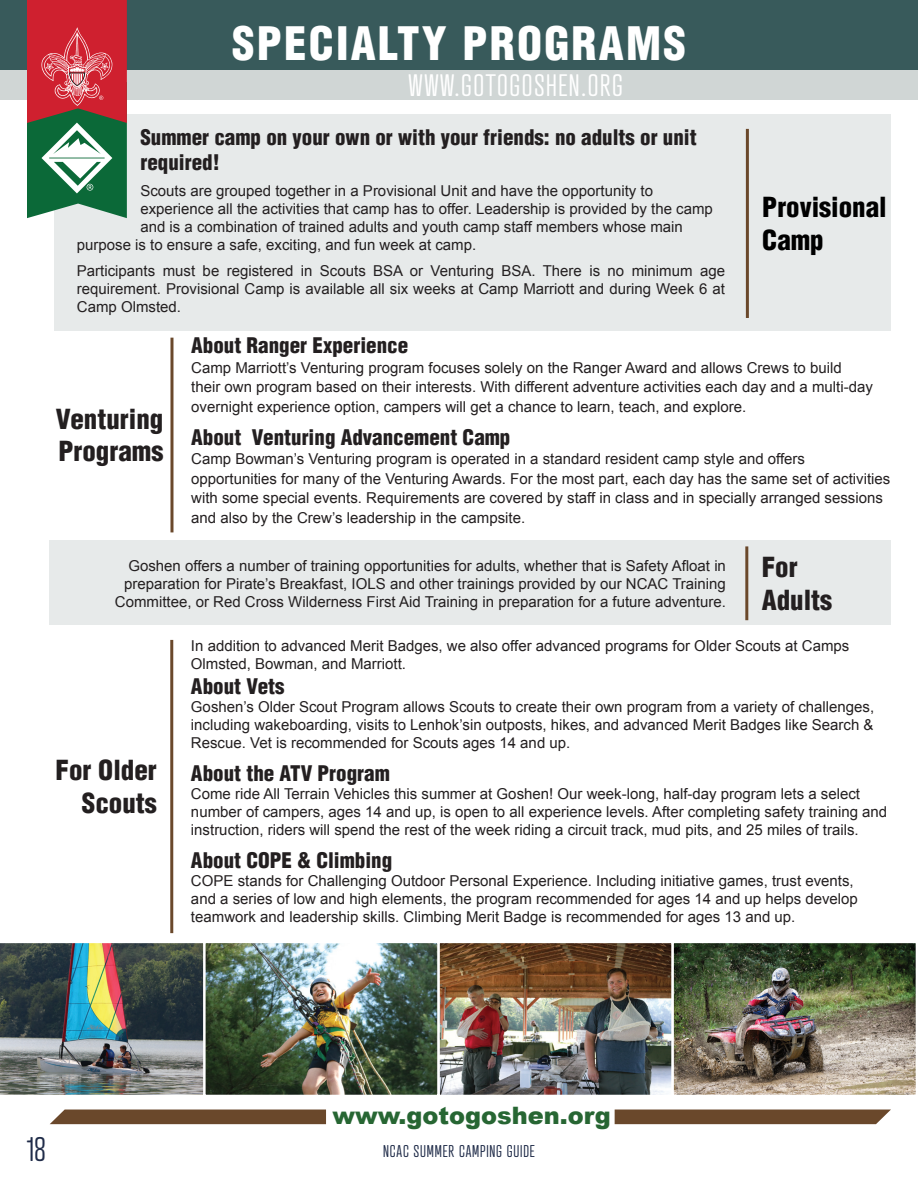
<style>
.page{position:relative;width:918px;height:1188px;background:#fff}
.page>*{position:absolute;margin:0;border:0;box-sizing:border-box;transform-origin:0 0}
.t1{font:900 condensed 45px "Helvetica LT";letter-spacing:.05em;color:#fff}
.t2{font:300 33px "Atrament";color:#1f2b48}
.t3{font:300 30px "Atrament";letter-spacing:.05em;color:#fff}
.t4{font:900 condensed 27px/32.4px "Helvetica LT";color:#231f20}
.t5{font:900 condensed 27px/32.4px "Helvetica LT";color:#000}
.t6{font:900 24px "Arial";color:#276633}
.t7{font:900 condensed 21px/25.2px "Helvetica LT";color:#231f20}
.t8{font:300 16.5px "Atrament";letter-spacing:.05em;color:#1f2b48}
.t9{font:15px/18px "Arial";color:#231f20}
</style>
<div class="page">
<div style="left:54px;top:114px;width:837px;height:216px;background:#e7eaea"></div>
<hr style="left:746px;top:129px;width:3px;height:189px;background:#6a482b">
<div style="left:0;top:69px;width:918px;height:30px;background:#d0d6d5"></div>
<div style="left:0;top:0;width:918px;height:69px;background:#385a5b"></div>
<svg style="left:27px;top:0;width:100px;height:218px;background:#925e54"></svg>
<hr style="left:170px;top:338px;width:3px;height:194px;background:#6a482b">
<hr style="left:170px;top:640px;width:3px;height:293px;background:#6a482b">
<div style="left:49px;top:540px;width:841px;height:84px;background:#e7eaea"></div>
<hr style="left:745px;top:546px;width:3px;height:74px;background:#6a482b">
<div style="left:615px;top:1110px;width:276px;height:14px;background:#6a482b"></div>
<div style="left:50px;top:1110px;width:276px;height:14px;background:#6a482b"></div>
<img style="left:674px;top:944px;width:241px;height:150px">
<div style="left:671px;top:941px;width:247px;height:156px;border:2px solid #fff"></div>
<img style="left:440px;top:944px;width:231px;height:150px">
<div style="left:437px;top:941px;width:237px;height:156px;border:2px solid #fff"></div>
<img style="left:0;top:943px;width:203px;height:152px">
<img style="left:206px;top:944px;width:231px;height:150px">
<div style="left:203px;top:941px;width:237px;height:156px;border:2px solid #fff"></div>
<p class="t1" style="left:232px;top:15px;width:455px">SPECIALTY PROGRAMS</p>
<p class="t3" style="left:409px;top:67px;width:216px">WWW.GOTOGOSHEN.ORG</p>
<p class="t7" style="left:140px;top:124px;width:558px">Summer camp on your own or with your friends: no adults or unit required!</p>
<p class="t9" style="left:140px;top:182px;width:514px">Scouts are grouped together in a Provisional Unit and have the opportunity to</p>
<p class="t9" style="left:140px;top:200px;width:574px">experience all the activities that camp has to offer. Leadership is provided by the camp</p>
<p class="t9" style="left:140px;top:218px;width:544px">and is a combination of trained adults and youth camp staff members whose main</p>
<p class="t9" style="left:77px;top:236px;width:401px">purpose is to ensure a safe, exciting, and fun week at camp.</p>
<p class="t9" style="left:77px;top:261px;width:650px;text-align:justify">Participants must be registered in Scouts BSA or Venturing BSA. There is no minimum age requirement. Provisional Camp is available all six weeks at Camp Marriott and during Week 6 at Camp Olmsted.</p>
<p class="t5" style="left:762px;top:191px;width:126px">Provisional<br>Camp</p>
<p class="t4" style="left:56px;top:403px;width:109px">Venturing<br>Programs</p>
<p class="t7" style="left:191px;top:333px;width:218px">About Ranger Experience</p>
<p class="t9" style="left:191px;top:358px;width:683px;line-height:19.5px">Camp Marriott’s Venturing program focuses solely on the Ranger Award and allows Crews to build their own program based on their interests. With different adventure activities each day and a multi-day overnight experience option, campers will get a chance to learn, teach, and explore.</p>
<p class="t7" style="left:191px;top:424px;width:321px">About Venturing Advancement Camp</p>
<p class="t9" style="left:191px;top:450px;width:701px;line-height:19.5px">Camp Bowman’s Venturing program is operated in a standard resident camp style and offers opportunities for many of the Venturing Awards. For the most part, each day has the same set of activities with some special events. Requirements are covered by staff in class and in specially arranged sessions and also by the Crew’s leadership in the campsite.</p>
<p class="t9" style="left:115px;top:557px;width:613px;text-align:right">Goshen offers a number of training opportunities for adults, whether that is Safety Afloat in preparation for Pirate’s Breakfast, IOLS and other trainings provided by our NCAC Training<br>Committee, or Red Cross Wilderness First Aid Training in preparation for a future adventure.</p>
<p class="t4" style="left:762px;top:551px;width:72px">For<br>Adults</p>
<p class="t4" style="left:56px;top:754px;width:103px;text-align:right">For Older<br>Scouts</p>
<p class="t9" style="left:191px;top:637px;width:660px">In addition to advanced Merit Badges, we also offer advanced programs for Older Scouts at Camps<br>Olmsted, Bowman, and Marriott.</p>
<p class="t7" style="left:191px;top:674px;width:95px">About Vets</p>
<p class="t9" style="left:191px;top:698px;width:685px;text-align:justify">Goshen’s Older Scout Program allows Scouts to create their own program from a variety of challenges, including wakeboarding, visits to Lenhok’sin outposts, hikes, and advanced Merit Badges like Search &amp; Rescue. Vet is recommended for Scouts ages 14 and up.</p>
<p class="t7" style="left:191px;top:761px;width:200px">About the ATV Program</p>
<p class="t9" style="left:191px;top:785px;width:698px">Come ride All Terrain Vehicles this summer at Goshen! Our week-long, half-day program lets a select number of campers, ages 14 and up, is open to all experience levels. After completing safety training and instruction, riders will spend the rest of the week riding a circuit track, mud pits, and 25 miles of trails.</p>
<p class="t7" style="left:191px;top:848px;width:203px">About COPE &amp; Climbing</p>
<p class="t9" style="left:191px;top:872px;width:669px">COPE stands for Challenging Outdoor Personal Experience. Including initiative games, trust events, and a series of low and high elements, the program recommended for ages 14 and up helps develop teamwork and leadership skills. Climbing Merit Badge is recommended for ages 13 and up.</p>
<p class="t6" style="left:332px;top:1098px;width:280px">www.gotogoshen.org</p>
<h2 class="t2" style="left:27px;top:1130px;width:21px">18</h2>
<p class="t8" style="left:383px;top:1141px;width:153px">NCAC SUMMER CAMPING GUIDE</p>
</div>
